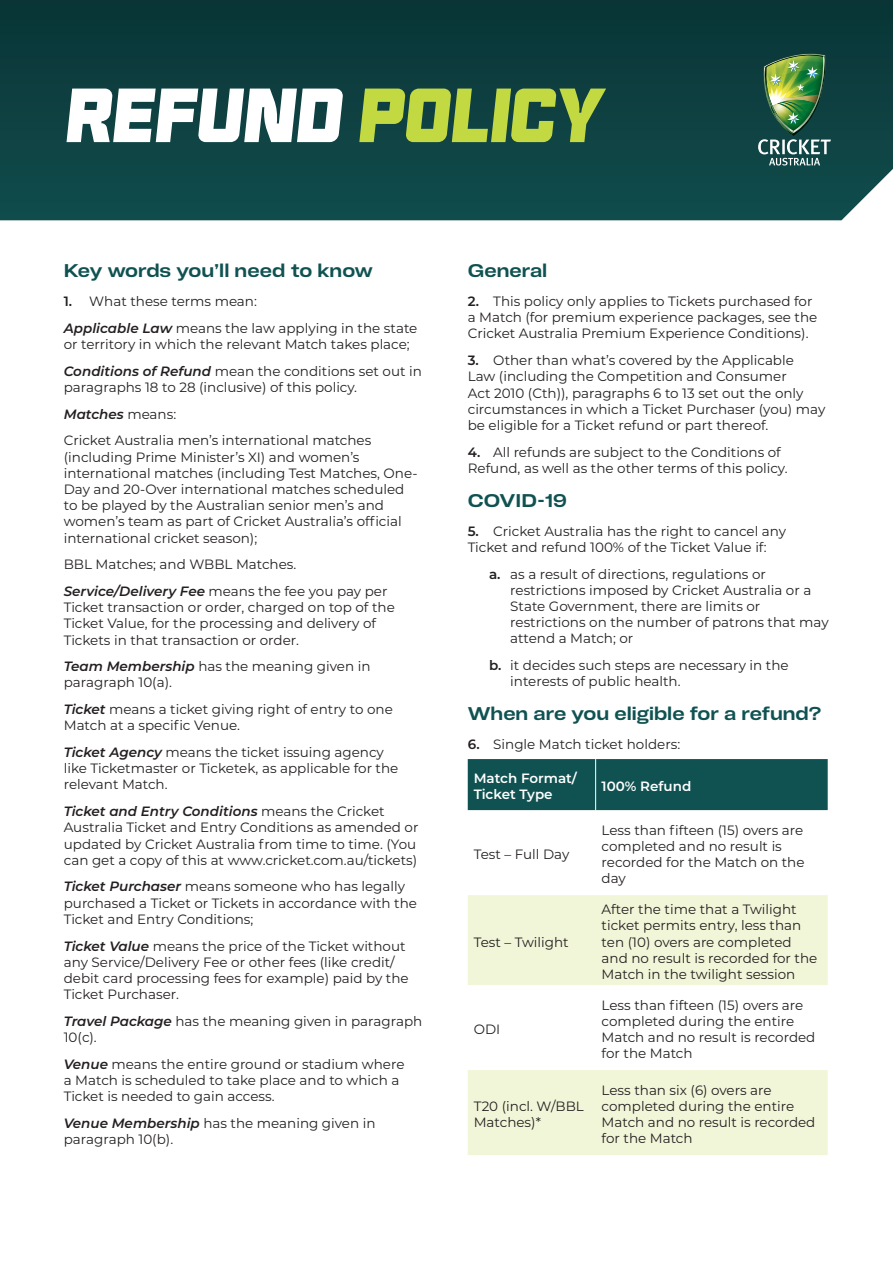
<style>
.page{position:relative;width:893px;height:1263px;background:#fff}
.page>*{position:absolute;margin:0;border:0;box-sizing:border-box;transform-origin:0 0}
.t1{font:italic 78.6px "BT Brik";color:#fff}
.t2{font:700 expanded 19.5px "Halisa";color:#0f5251}
.t3{font:13.5px/16.2px "Montserrat";color:#231f20}
.t4{font:600 13.5px/16.2px "Montserrat";color:#fff}
.s1{color:#c3d942}
.s2{font-weight:600}
.s3{font-weight:600;font-style:italic}
</style>
<div class="page">
<svg style="left:0;top:0;width:893px;height:220px;background:#0e4142"></svg>
<img style="left:758px;top:50px;width:73px;height:116px">
<div style="left:468px;top:759px;width:360px;height:51px;background:#0f5251"></div>
<svg style="left:468px;top:895px;width:360px;height:260px;fill:#f2f6d8"></svg>
<hr style="left:595px;top:759px;width:1px;height:51px;background:#fff">
<h1 class="t1" style="left:64px;top:76px;width:539px">REFUND <span class="s1">POLICY</span></h1>
<h2 class="t2" style="left:64px;top:256px;width:311px">Key words you’ll need to know</h2>
<p class="t3" style="left:64px;top:287px;width:355px;line-height:26.7px"><span class="s2">1.</span> What these terms mean:<br><span class="s3">Applicable Law</span> means the law applying in the state</p>
<p class="t3" style="left:64px;top:330px;width:360px;line-height:26.7px">or territory in which the relevant Match takes place;<br><span class="s3">Conditions of Refund</span> mean the conditions set out in</p>
<p class="t3" style="left:64px;top:373px;width:309px;line-height:26.7px">paragraphs 18 to 28 (inclusive) of this policy.<br><span class="s3">Matches</span> means:<br>Cricket Australia men’s international matches</p>
<p class="t3" style="left:64px;top:448px;width:355px">(including Prime Minister’s XI) and women’s international matches (including Test Matches, One-Day and 20-Over international matches scheduled to be played by the Australian senior men’s and women’s team as part of Cricket Australia’s official international cricket season);</p>
<p class="t3" style="left:64px;top:551px;width:325px;line-height:26.7px">BBL Matches; and WBBL Matches.<br><span class="s3">Service/Delivery Fee</span> means the fee you pay per</p>
<p class="t3" style="left:64px;top:599px;width:333px">Ticket transaction or order, charged on top of the<br>Ticket Value, for the processing and delivery of<br>Tickets in that transaction or order.</p>
<p class="t3" style="left:64px;top:658px;width:308px"><span class="s3">Team Membership</span> has the meaning given in paragraph 10(a).</p>
<p class="t3" style="left:64px;top:701px;width:331px"><span class="s3">Ticket</span> means a ticket giving right of entry to one<br>Match at a specific Venue.</p>
<p class="t3" style="left:64px;top:744px;width:336px"><span class="s3">Ticket Agency</span> means the ticket issuing agency like Ticketmaster or Ticketek, as applicable for the relevant Match.</p>
<p class="t3" style="left:64px;top:803px;width:356px"><span class="s3">Ticket and Entry Conditions</span> means the Cricket Australia Ticket and Entry Conditions as amended or updated by Cricket Australia from time to time. (You can get a copy of this at www.cricket.com.au/tickets)</p>
<p class="t3" style="left:64px;top:878px;width:355px"><span class="s3">Ticket Purchaser</span> means someone who has legally purchased a Ticket or Tickets in accordance with the<br>Ticket and Entry Conditions;</p>
<p class="t3" style="left:64px;top:937px;width:346px"><span class="s3">Ticket Value</span> means the price of the Ticket without any Service/Delivery Fee or other fees (like credit/ debit card processing fees for example) paid by the Ticket Purchaser.</p>
<p class="t3" style="left:64px;top:1012px;width:360px"><span class="s3">Travel Package</span> has the meaning given in paragraph<br>10(c).</p>
<p class="t3" style="left:64px;top:1055px;width:342px"><span class="s3">Venue</span> means the entire ground or stadium where a Match is scheduled to take place and to which a<br>Ticket is needed to gain access.</p>
<p class="t3" style="left:64px;top:1114px;width:313px"><span class="s3">Venue Membership</span> has the meaning given in paragraph 10(b).</p>
<h2 class="t2" style="left:468px;top:256px;width:81px">General</h2>
<p class="t3" style="left:468px;top:293px;width:351px"><span class="s2">2.</span> This policy only applies to Tickets purchased for a Match (for premium experience packages, see the<br>Cricket Australia Premium Experience Conditions).</p>
<p class="t3" style="left:468px;top:352px;width:359px"><span class="s2">3.</span> Other than what’s covered by the Applicable<br>Law (including the Competition and Consumer<br>Act 2010 (Cth)), paragraphs 6 to 13 set out the only circumstances in which a Ticket Purchaser (you) may be eligible for a Ticket refund or part thereof.</p>
<p class="t3" style="left:468px;top:443px;width:321px"><span class="s2">4.</span> All refunds are subject to the Conditions of<br>Refund, as well as the other terms of this policy.</p>
<h2 class="t2" style="left:468px;top:485px;width:101px">COVID-19</h2>
<p class="t3" style="left:468px;top:522px;width:320px"><span class="s2">5.</span> Cricket Australia has the right to cancel any<br>Ticket and refund 100% of the Ticket Value if:</p>
<p class="t3" style="left:510px;top:565px;width:320px;text-indent:-21px"><span class="s2">a.</span> as a result of directions, regulations or restrictions imposed by Cricket Australia or a State Government, there are limits or restrictions on the number of patrons that may attend a Match; or</p>
<p class="t3" style="left:510px;top:657px;width:280px;text-indent:-21px"><span class="s2">b.</span> it decides such steps are necessary in the interests of public health.</p>
<h2 class="t2" style="left:468px;top:699px;width:355px">When are you eligible for a refund?</h2>
<p class="t3" style="left:468px;top:736px;width:214px"><span class="s2">6.</span> Single Match ticket holders:</p>
<p class="t4" style="left:474px;top:769px;width:105px">Match Format/<br>Ticket Type</p>
<p class="t4" style="left:602px;top:778px;width:91px">100% Refund</p>
<p class="t3" style="left:474px;top:846px;width:97px">Test – Full Day</p>
<p class="t3" style="left:474px;top:933px;width:96px">Test – Twilight</p>
<p class="t3" style="left:474px;top:1021px;width:28px">ODI</p>
<p class="t3" style="left:474px;top:1098px;width:112px">T20 (incl. W/BBL<br>Matches)*</p>
<p class="t3" style="left:602px;top:821px;width:204px">Less than fifteen (15) overs are completed and no result is recorded for the Match on the day</p>
<p class="t3" style="left:602px;top:901px;width:217px">After the time that a Twilight ticket permits entry, less than ten (10) overs are completed and no result is recorded for the<br>Match in the twilight session</p>
<p class="t3" style="left:602px;top:996px;width:215px">Less than fifteen (15) overs are completed during the entire<br>Match and no result is recorded for the Match</p>
<p class="t3" style="left:602px;top:1081px;width:215px">Less than six (6) overs are completed during the entire<br>Match and no result is recorded for the Match</p>
</div>
